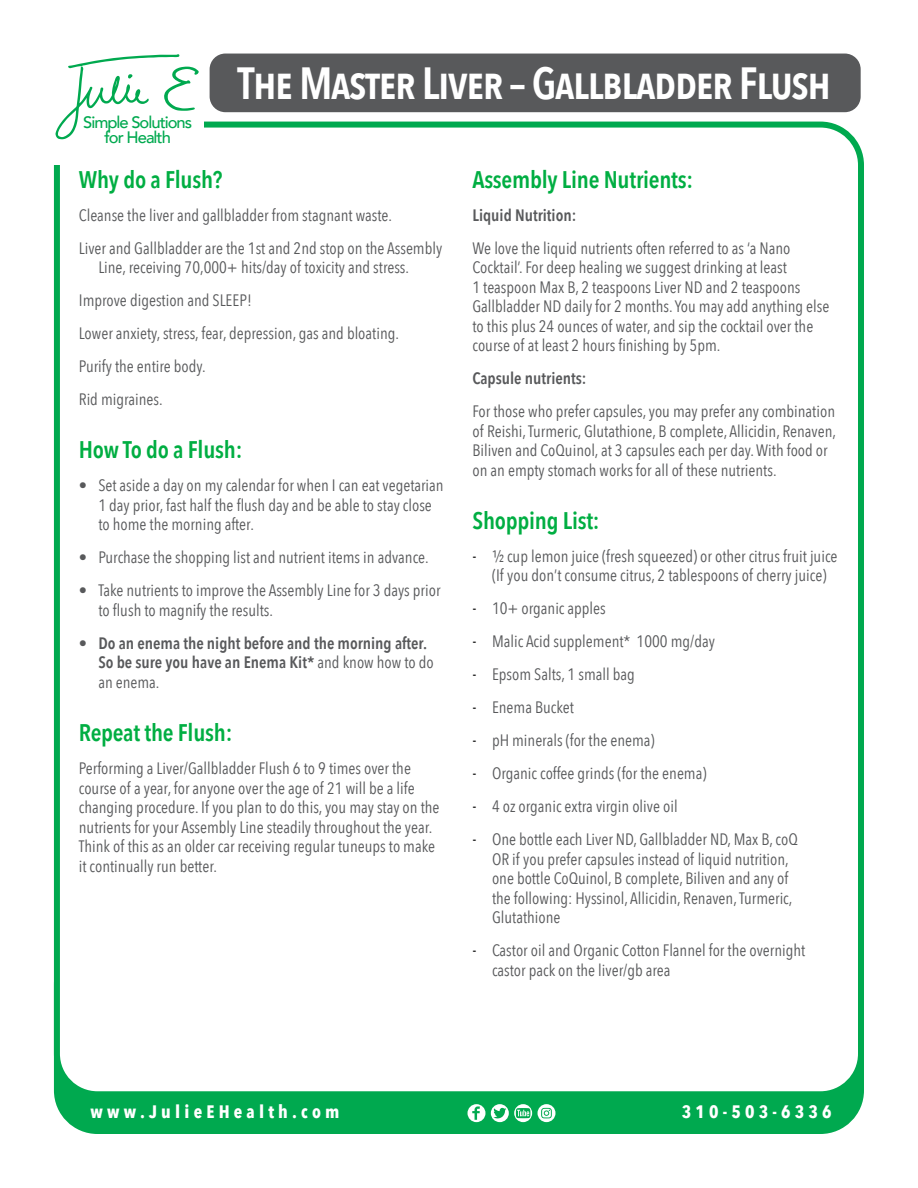
<style>
.page{position:relative;width:918px;height:1188px;background:#fff}
.page>*{position:absolute;margin:0;border:0;box-sizing:border-box;transform-origin:0 0}
.t1{font:600 45px "Avenir Next Condensed";letter-spacing:-.03em;color:#fff}
.t2{font:600 24px "Avenir Next Condensed";letter-spacing:-.01em;color:#00ae42}
.t3{font:700 18px "Avenir Next Condensed";letter-spacing:.235em;color:#fff}
.t4{font:16.5px/19.5px "Avenir Next Condensed";color:#58595b}
.t5{font:600 16.5px/19.5px "Avenir Next Condensed";color:#58595b}
.t6{font:500 16.5px/15.3px "Avenir";letter-spacing:-.06em;color:#00a94f;text-align:center}
.s1{font-weight:400}
.s2{font-size:18px;color:#000}
</style>
<div class="page">
<div style="left:57px;top:944px;width:804px;height:187px;background:#00a94f;border-radius:40px"></div>
<div style="left:54px;top:941px;width:810px;height:193px;border:6px solid #00a94f;border-radius:40px"></div>
<div style="left:57px;top:125px;width:804px;height:969px;background:#fff;border-radius:40px"></div>
<div style="left:54px;top:122px;width:810px;height:975px;border:6px solid #00a94f;border-radius:40px"></div>
<svg style="left:468px;top:1104px;width:17px;height:18px"></svg>
<svg style="left:538px;top:1104px;width:17px;height:18px"></svg>
<svg style="left:491px;top:1104px;width:41px;height:18px"></svg>
<div style="left:208px;top:52px;width:654px;height:62px;background:#58595b;border-radius:17px"></div>
<div style="left:206px;top:50px;width:658px;height:66px;border:3px solid #fff;border-radius:17px"></div>
<div style="left:48px;top:42px;width:156px;height:122px;background:#fff"></div>
<svg style="left:55px;top:54px;width:144px;height:85px"></svg>
<h1 class="t1" style="left:238px;top:44px;width:595px">The Master Liver – Gallbladder Flush</h1>
<p class="t6" style="left:83px;top:114px;width:111px">Simple Solutions for Health</p>
<h2 class="t2" style="left:79px;top:159px;width:145px">Why do a Flush?</h2>
<p class="t4" style="left:79px;top:198px;width:365px;line-height:33px">Cleanse the liver and gallbladder from stagnant waste.<br>Liver and Gallbladder are the 1st and 2nd stop on the Assembly</p>
<p class="t4" style="left:79px;top:250px;width:332px;line-height:33px;text-indent:20px">Line, receiving 70,000+ hits/day of toxicity and stress.<br>Improve digestion and SLEEP!<br>Lower anxiety, stress, fear, depression, gas and bloating.<br>Purify the entire body.<br>Rid migraines.</p>
<h2 class="t2" style="left:79px;top:429px;width:165px">How To do a Flush:</h2>
<p class="t4" style="left:98px;top:475px;width:347px;text-indent:-20px">• Set aside a day on my calendar for when I can eat vegetarian<br>1 day prior, fast half the flush day and be able to stay close to home the morning after.</p>
<p class="t4" style="left:79px;top:547px;width:351px">• Purchase the shopping list and nutrient items in advance.</p>
<p class="t4" style="left:98px;top:580px;width:344px;text-indent:-20px">• Take nutrients to improve the Assembly Line for 3 days prior to flush to magnify the results.</p>
<p class="t5" style="left:98px;top:633px;width:337px;text-indent:-20px"><span class="s1">•</span> Do an enema the night before and the morning after.<br>So be sure you have an Enema Kit* <span class="s1">and know how to do an enema.</span></p>
<h2 class="t2" style="left:79px;top:712px;width:155px">Repeat the Flush:</h2>
<p class="t4" style="left:79px;top:758px;width:362px">Performing a Liver/Gallbladder Flush 6 to 9 times over the course of a year, for anyone over the age of 21 will be a life changing procedure. If you plan to do this, you may stay on the nutrients for your Assembly Line steadily throughout the year.<br>Think of this as an older car receiving regular tuneups to make it continually run better.</p>
<h2 class="t2" style="left:472px;top:159px;width:222px">Assembly Line Nutrients:</h2>
<p class="t5" style="left:472px;top:205px;width:105px">Liquid Nutrition:</p>
<p class="t4" style="left:472px;top:237px;width:358px">We love the liquid nutrients often referred to as ‘a Nano Cocktail’. For deep healing we suggest drinking at least<br>1 teaspoon Max B, 2 teaspoons Liver ND and 2 teaspoons Gallbladder ND daily for 2 months. You may add anything else to this plus 24 ounces of water, and sip the cocktail over the course of at least 2 hours finishing by 5pm.</p>
<p class="t5" style="left:472px;top:368px;width:116px">Capsule nutrients:</p>
<p class="t4" style="left:472px;top:401px;width:365px">For those who prefer capsules, you may prefer any combination of Reishi, Turmeric, Glutathione, B complete, Allicidin, Renaven, Biliven and CoQuinol, at 3 capsules each per day. With food or on an empty stomach works for all of these nutrients.</p>
<h2 class="t2" style="left:472px;top:500px;width:129px">Shopping List:</h2>
<p class="t4" style="left:472px;top:546px;width:367px;text-align:center"><span class="s2">-</span> ½ cup lemon juice (fresh squeezed) or other citrus fruit juice (If you don’t consume citrus, 2 tablespoons of cherry juice)</p>
<p class="t4" style="left:472px;top:598px;width:135px"><span class="s2">-</span> 10+ organic apples</p>
<p class="t4" style="left:472px;top:631px;width:244px"><span class="s2">-</span> Malic Acid supplement* 1000 mg/day</p>
<p class="t4" style="left:472px;top:664px;width:164px"><span class="s2">-</span> Epsom Salts, 1 small bag</p>
<p class="t4" style="left:472px;top:697px;width:103px"><span class="s2">-</span> Enema Bucket</p>
<p class="t4" style="left:472px;top:730px;width:184px"><span class="s2">-</span> pH minerals (for the enema)</p>
<p class="t4" style="left:472px;top:763px;width:236px"><span class="s2">-</span> Organic coffee grinds (for the enema)</p>
<p class="t4" style="left:472px;top:796px;width:207px"><span class="s2">-</span> 4 oz organic extra virgin olive oil</p>
<p class="t4" style="left:492px;top:829px;width:307px;text-indent:-20px"><span class="s2">-</span> One bottle each Liver ND, Gallbladder ND, Max B, coQ OR if you prefer capsules instead of liquid nutrition, one bottle CoQuinol, B complete, Biliven and any of the following: Hyssinol, Allicidin, Renaven, Turmeric, Glutathione</p>
<p class="t4" style="left:492px;top:940px;width:315px;text-indent:-20px"><span class="s2">-</span> Castor oil and Organic Cotton Flannel for the overnight castor pack on the liver/gb area</p>
<p class="t3" style="left:91px;top:1101px;width:250px">www.JulieEHealth.com</p>
<p class="t3" style="left:682px;top:1101px;width:151px">310-503-6336</p>
</div>
